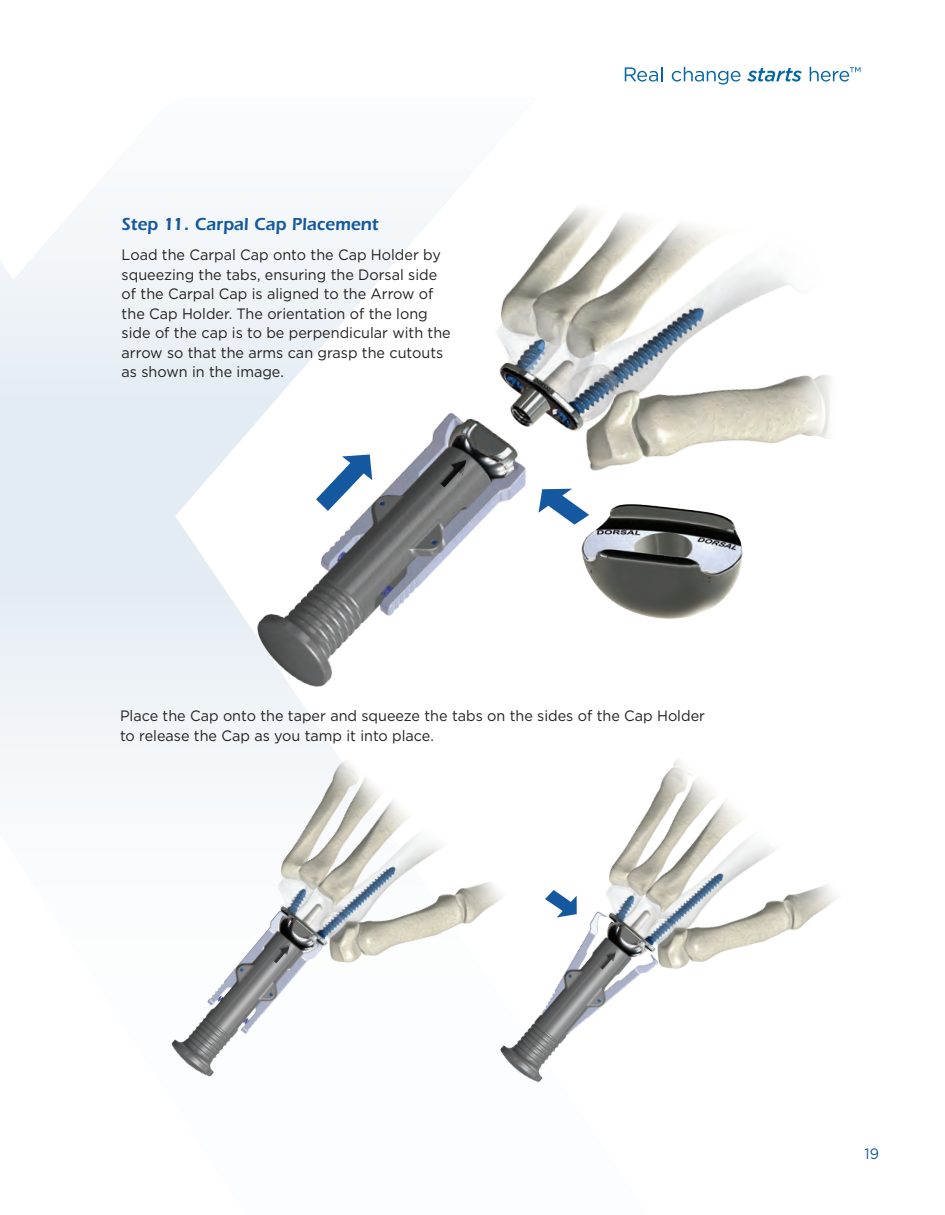
<style>
.page{position:relative;width:945px;height:1215px;background:#fff}
.page>*{position:absolute;margin:0;border:0;box-sizing:border-box;transform-origin:0 0}
.t1{font:600 18px "Itc Eras";color:#14599f}
.t2{font:15px/19.5px "Gotham";color:#231f20;scale:.96 1}
.t3{font:15px "Gotham";color:#14599f;scale:.96 1}
</style>
<div class="page">
<svg style="left:733px;top:70px;width:8px;height:12px"></svg>
<svg style="left:747px;top:68px;width:55px;height:14px"></svg>
<svg style="left:810px;top:67px;width:50px;height:15px"></svg>
<svg style="left:0;top:66px;width:733px;height:513px"></svg>
<svg style="left:0;top:66px;width:552px;height:346px"></svg>
<svg style="left:0;top:579px;width:334px;height:195px;fill:#edf2f7"></svg>
<img style="left:517px;top:759px;width:321px;height:324px">
<img style="left:240px;top:158px;width:591px;height:558px">
<img style="left:579px;top:502px;width:167px;height:119px">
<svg style="left:539px;top:489px;width:50px;height:36px"></svg>
<svg style="left:545px;top:890px;width:32px;height:27px"></svg>
<img style="left:123px;top:751px;width:394px;height:326px">
<svg style="left:316px;top:455px;width:56px;height:56px"></svg>
<img style="left:439px;top:458px;width:28px;height:29px">
<img style="left:273px;top:944px;width:17px;height:19px">
<img style="left:599px;top:951px;width:17px;height:19px">
<p class="t1" style="left:122px;top:214px;width:258px">Step 11. Carpal Cap Placement</p>
<p class="t2" style="left:122px;top:245px;width:344px">Load the Carpal Cap onto the Cap Holder by squeezing the tabs, ensuring the Dorsal side of the Carpal Cap is aligned to the Arrow of the Cap Holder. The orientation of the long side of the cap is to be perpendicular with the arrow so that the arms can grasp the cutouts as shown in the image.</p>
<p class="t2" style="left:120px;top:706px;width:611px">Place the Cap onto the taper and squeeze the tabs on the sides of the Cap Holder to release the Cap as you tamp it into place.</p>
<p class="t3" style="left:865px;top:1145px;width:17px">19</p>
</div>
